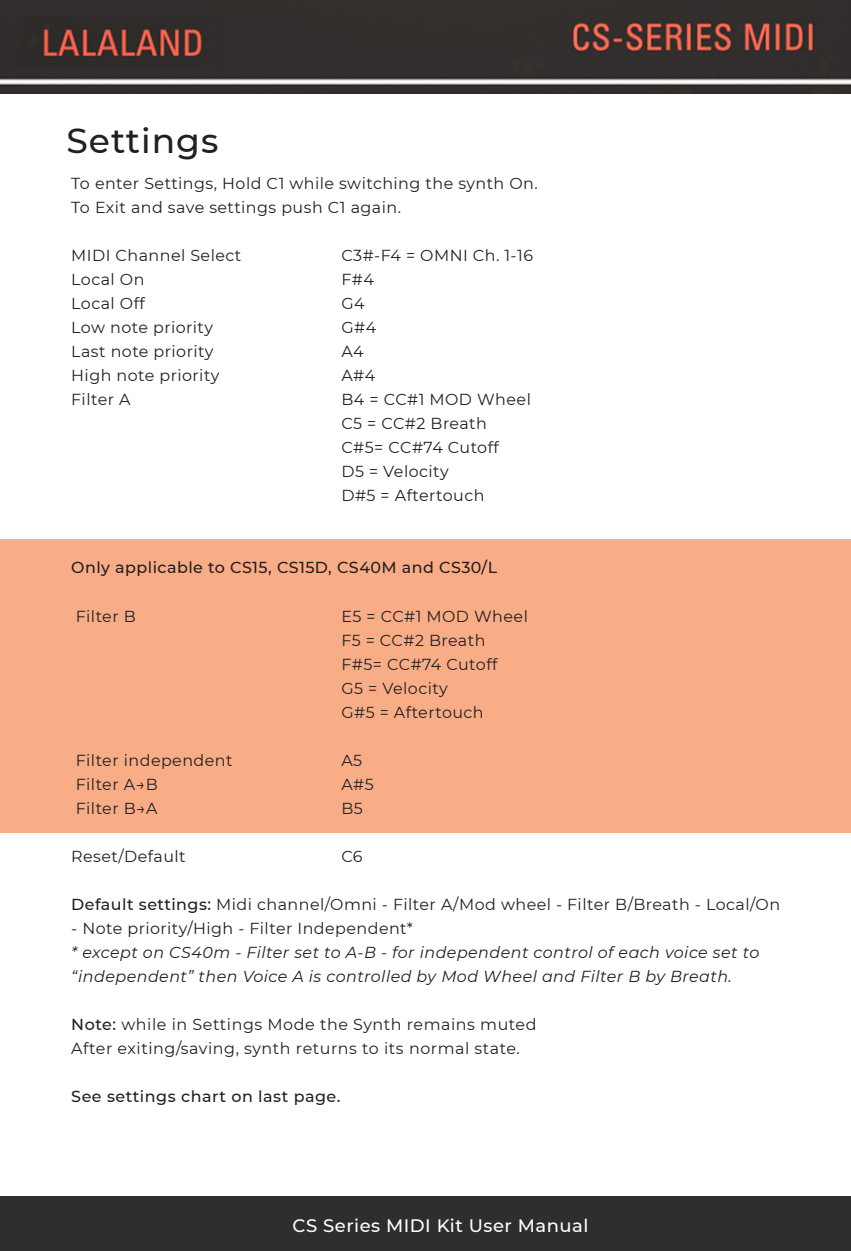
<style>
.page{position:relative;width:851px;height:1251px;background:#fff}
.page>*{position:absolute;margin:0;border:0;box-sizing:border-box;transform-origin:0 0}
.Header_Semi_Gigantic{font:500 34.5px "Montserrat";letter-spacing:.03em;color:#231f20}
.t1{font:500 18px "Montserrat";letter-spacing:.03em;color:#fff}
.Main{font:15.9px "Montserrat";letter-spacing:.03em;color:#231f20}
.Main-2{font:italic 15.9px/24px "Montserrat";letter-spacing:.03em;color:#231f20}
.Step-by-step_Extende{font:15.9px "Montserrat";letter-spacing:.035em;color:#231f20}
.Main-3{font:500 15.9px "Montserrat";letter-spacing:.03em;color:#231f20}
.Step-by-step_Extende-2{font:500 15.9px "Montserrat";letter-spacing:.035em;color:#231f20}
.s1{font-weight:500}
.s2{font-style:normal}
</style>
<div class="page">
<img style="left:0;top:0;width:850px;height:94px">
<img style="left:17px;top:17px;width:206px;height:51px">
<div style="left:0;top:1195px;width:850px;height:55px;background:#2e2e2d"></div>
<div style="left:0;top:538px;width:850px;height:294px;background:#f8ad87"></div>
<p class="Header_Semi_Gigantic" style="left:66px;top:117px;width:153px">Settings</p>
<p class="Main" style="left:71px;top:172px;width:468px">To enter Settings, Hold C1 while switching the synth On.</p>
<p class="Main" style="left:71px;top:196px;width:331px">To Exit and save settings push C1 again.</p>
<p class="Main" style="left:71px;top:244px;width:172px">MIDI Channel Select</p>
<p class="Main" style="left:341px;top:244px;width:193px">C3#-F4 = OMNI Ch. 1-16</p>
<p class="Main" style="left:71px;top:268px;width:75px">Local On</p>
<p class="Main" style="left:341px;top:268px;width:34px">F#4</p>
<p class="Main" style="left:71px;top:292px;width:75px">Local Off</p>
<p class="Main" style="left:341px;top:292px;width:25px">G4</p>
<p class="Main" style="left:71px;top:316px;width:143px">Low note priority</p>
<p class="Main" style="left:341px;top:316px;width:36px">G#4</p>
<p class="Main" style="left:71px;top:340px;width:144px">Last note priority</p>
<p class="Main" style="left:341px;top:340px;width:24px">A4</p>
<p class="Main" style="left:71px;top:364px;width:150px">High note priority</p>
<p class="Main" style="left:341px;top:364px;width:35px">A#4</p>
<p class="Main" style="left:71px;top:388px;width:61px">Filter A</p>
<p class="Main" style="left:341px;top:388px;width:191px">B4 = CC#1 MOD Wheel</p>
<p class="Main" style="left:341px;top:412px;width:147px">C5 = CC#2 Breath</p>
<p class="Main" style="left:341px;top:436px;width:159px">C#5= CC#74 Cutoff</p>
<p class="Main" style="left:341px;top:460px;width:109px">D5 = Velocity</p>
<p class="Main" style="left:341px;top:484px;width:144px">D#5 = Aftertouch</p>
<p class="Main-3" style="left:71px;top:556px;width:427px">Only applicable to CS15, CS15D, CS40M and CS30/L</p>
<p class="Main" style="left:76px;top:604px;width:61px">Filter B</p>
<p class="Main" style="left:341px;top:604px;width:188px">E5 = CC#1 MOD Wheel</p>
<p class="Main" style="left:341px;top:628px;width:145px">F5 = CC#2 Breath</p>
<p class="Main" style="left:341px;top:652px;width:158px">F#5= CC#74 Cutoff</p>
<p class="Main" style="left:341px;top:676px;width:108px">G5 = Velocity</p>
<p class="Main" style="left:341px;top:700px;width:144px">G#5 = Aftertouch</p>
<p class="Main" style="left:76px;top:748px;width:158px">Filter independent</p>
<p class="Main" style="left:341px;top:748px;width:22px">A5</p>
<p class="Main" style="left:76px;top:772px;width:83px">Filter A→B</p>
<p class="Main" style="left:341px;top:772px;width:34px">A#5</p>
<p class="Main" style="left:76px;top:796px;width:83px">Filter B→A</p>
<p class="Main" style="left:341px;top:796px;width:23px">B5</p>
<p class="Main" style="left:71px;top:844px;width:116px">Reset/Default</p>
<p class="Main" style="left:341px;top:844px;width:23px">C6</p>
<p class="Main" style="left:71px;top:892px;width:710px"><span class="s1">Default settings:</span> Midi channel/Omni - Filter A/Mod wheel - Filter B/Breath - Local/On</p>
<p class="Main-2" style="left:71px;top:915px;width:689px"><span class="s2">- Note priority/High - Filter Independent*<br></span>* except on CS40m - Filter set to A-B - for independent control of each voice set to</p>
<p class="Main-2" style="left:71px;top:963px;width:662px">“independent” then Voice A is controlled by Mod Wheel and Filter B by Breath.</p>
<p class="Step-by-step_Extende" style="left:71px;top:1012px;width:466px"><span class="s1">Note:</span> while in Settings Mode the Synth remains muted</p>
<p class="Step-by-step_Extende" style="left:71px;top:1036px;width:450px">After exiting/saving, synth returns to its normal state.</p>
<p class="Step-by-step_Extende-2" style="left:71px;top:1084px;width:271px">See settings chart on last page.</p>
<p class="t1" style="left:292px;top:1212px;width:297px">CS Series MIDI Kit User Manual</p>
</div>
